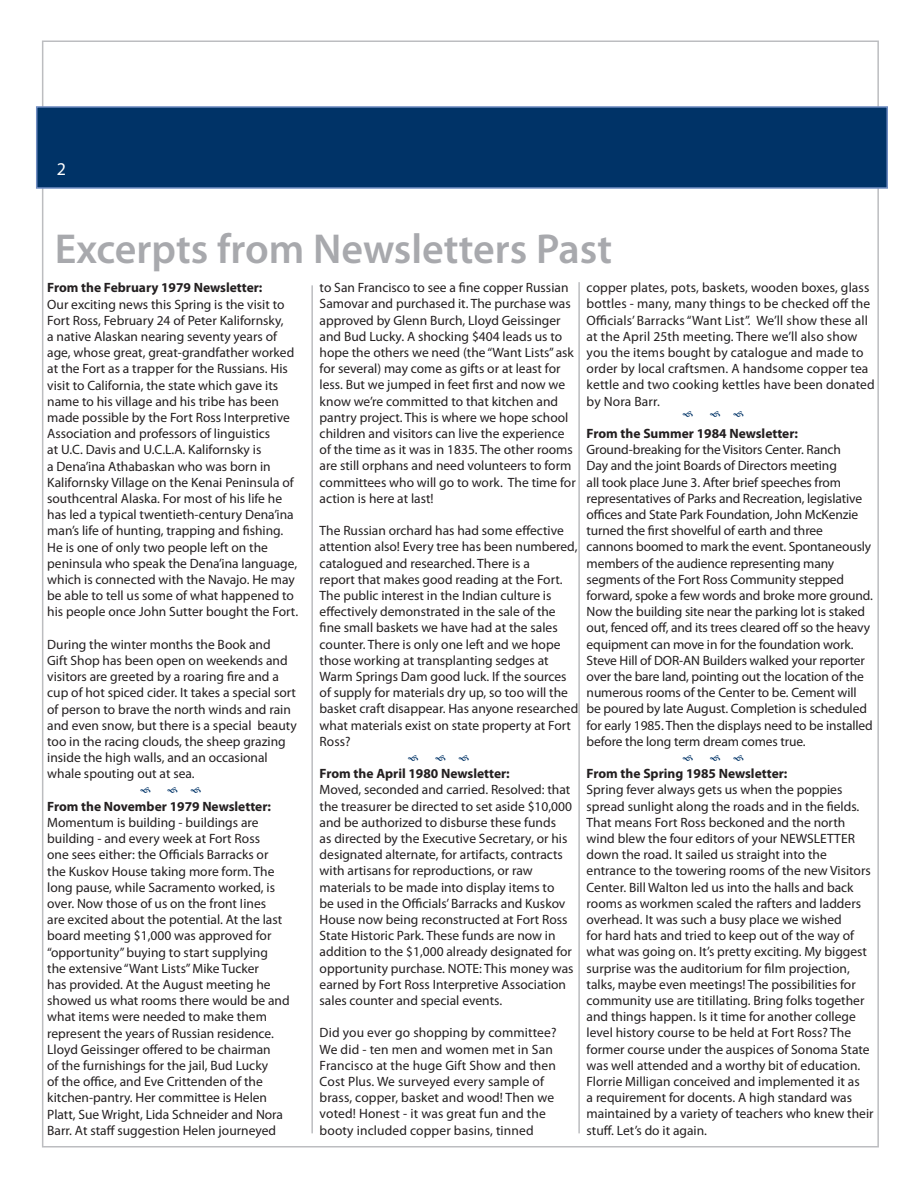
<style>
.page{position:relative;width:918px;height:1188px;background:#fff}
.page>*{position:absolute;margin:0;border:0;box-sizing:border-box;transform-origin:0 0}
.t1{font:600 42px "Myriad Pro";color:#a8a9ad}
.t2{font:18px "Myriad Pro";color:#fff}
.t3{font:13.5px/16.2px "Myriad Pro";color:#231f20}
.t4{font:700 13.5px "Myriad Pro";color:#231f20}
</style>
<div class="page">
<div style="left:36px;top:106px;width:852px;height:83px;background:#003367;border:2px solid #6f8cc1"></div>
<hr style="left:311px;top:285px;width:2px;height:848px;background:#bcbdc0">
<hr style="left:578px;top:282px;width:2px;height:851px;background:#bcbdc0">
<h2 class="t2" style="left:57px;top:157px;width:11px">2</h2>
<h1 class="t1" style="left:55px;top:222px;width:559px">Excerpts from Newsletters Past</h1>
<p class="t4" style="left:47px;top:279px;width:217px">From the February 1979 Newsletter:</p>
<p class="t3" style="left:47px;top:296px;width:252px">Our exciting news this Spring is the visit to Fort Ross, February 24 of Peter Kalifornsky,<br>a native Alaskan nearing seventy years of age, whose great, great-grandfather worked at the Fort as a trapper for the Russians. His visit to California, the state which gave its name to his village and his tribe has been made possible by the Fort Ross Interpretive Association and professors of linguistics<br>at U.C. Davis and U.C.L.A. Kalifornsky is<br>a Dena’ina Athabaskan who was born in Kalifornsky Village on the Kenai Peninsula of southcentral Alaska. For most of his life he has led a typical twentieth-century Dena’ina man’s life of hunting, trapping and fishing.<br>He is one of only two people left on the peninsula who speak the Dena’ina language, which is connected with the Navajo. He may be able to tell us some of what happened to his people once John Sutter bought the Fort.</p>
<p class="t3" style="left:47px;top:636px;width:251px">During the winter months the Book and<br>Gift Shop has been open on weekends and visitors are greeted by a roaring fire and a cup of hot spiced cider. It takes a special sort of person to brave the north winds and rain and even snow, but there is a special beauty too in the racing clouds, the sheep grazing inside the high walls, and an occasional whale spouting out at sea.</p>
<p class="t4" style="left:47px;top:797px;width:225px">From the November 1979 Newsletter:</p>
<p class="t3" style="left:47px;top:814px;width:244px">Momentum is building - buildings are building - and every week at Fort Ross<br>one sees either: the Officials Barracks or the Kuskov House taking more form. The long pause, while Sacramento worked, is over. Now those of us on the front Iines<br>are excited about the potential. At the last board meeting $1,000 was approved for “opportunity” buying to start supplying the extensive “Want Lists” Mike Tucker<br>has provided. At the August meeting he showed us what rooms there would be and what items were needed to make them represent the years of Russian residence.<br>Lloyd Geissinger offered to be chairman<br>of the furnishings for the jail, Bud Lucky<br>of the office, and Eve Crittenden of the kitchen-pantry. Her committee is Helen Platt, Sue Wright, Lida Schneider and Nora Barr. At staff suggestion Helen journeyed</p>
<p class="t3" style="left:320px;top:279px;width:258px">to San Francisco to see a fine copper Russian Samovar and purchased it. The purchase was approved by Glenn Burch, Lloyd Geissinger and Bud Lucky. A shocking $404 leads us to hope the others we need (the “Want Lists” ask for several) may come as gifts or at least for less. But we jumped in feet first and now we know we’re committed to that kitchen and pantry project. This is where we hope school children and visitors can live the experience of the time as it was in 1835. The other rooms are still orphans and need volunteers to form committees who will go to work. The time for action is here at last!</p>
<p class="t3" style="left:320px;top:522px;width:260px">The Russian orchard has had some effective attention also! Every tree has been numbered, catalogued and researched. There is a<br>report that makes good reading at the Fort.<br>The public interest in the Indian culture is effectively demonstrated in the sale of the fine small baskets we have had at the sales counter. There is only one left and we hope those working at transplanting sedges at Warm Springs Dam good luck. If the sources of supply for materials dry up, so too will the basket craft disappear. Has anyone researched what materials exist on state property at Fort Ross?</p>
<p class="t4" style="left:320px;top:765px;width:192px">From the April 1980 Newsletter:</p>
<p class="t3" style="left:320px;top:782px;width:256px">Moved, seconded and carried. Resolved: that the treasurer be directed to set aside $10,000 and be authorized to disburse these funds<br>as directed by the Executive Secretary, or his designated alternate, for artifacts, contracts with artisans for reproductions, or raw materials to be made into display items to<br>be used in the Officials’ Barracks and Kuskov House now being reconstructed at Fort Ross State Historic Park. These funds are now in addition to the $1,000 already designated for opportunity purchase. NOTE: This money was earned by Fort Ross Interpretive Association sales counter and special events.</p>
<p class="t3" style="left:320px;top:1025px;width:238px">Did you ever go shopping by committee?<br>We did - ten men and women met in San Francisco at the huge Gift Show and then Cost Plus. We surveyed every sample of brass, copper, basket and wood! Then we voted! Honest - it was great fun and the booty included copper basins, tinned</p>
<p class="t3" style="left:587px;top:279px;width:290px">copper plates, pots, baskets, wooden boxes, glass bottles - many, many things to be checked off the Officials’ Barracks “Want List”. We’ll show these all at the April 25th meeting. There we’ll also show you the items bought by catalogue and made to order by local craftsmen. A handsome copper tea kettle and two cooking kettles have been donated by Nora Barr.</p>
<p class="t4" style="left:587px;top:425px;width:213px">From the Summer 1984 Newsletter:</p>
<p class="t3" style="left:587px;top:441px;width:288px">Ground-breaking for the Visitors Center. Ranch<br>Day and the joint Boards of Directors meeting<br>all took place June 3. After brief speeches from representatives of Parks and Recreation, legislative offices and State Park Foundation, John McKenzie turned the first shovelful of earth and three cannons boomed to mark the event. Spontaneously members of the audience representing many segments of the Fort Ross Community stepped forward, spoke a few words and broke more ground.<br>Now the building site near the parking lot is staked out, fenced off, and its trees cleared off so the heavy equipment can move in for the foundation work.<br>Steve Hill of DOR-AN Builders walked your reporter over the bare land, pointing out the location of the numerous rooms of the Center to be. Cement will be poured by late August. Completion is scheduled for early 1985. Then the displays need to be installed before the long term dream comes true.</p>
<p class="t4" style="left:587px;top:765px;width:202px">From the Spring 1985 Newsletter:</p>
<p class="t3" style="left:587px;top:782px;width:288px">Spring fever always gets us when the poppies spread sunlight along the roads and in the fields.<br>That means Fort Ross beckoned and the north wind blew the four editors of your NEWSLETTER down the road. It sailed us straight into the entrance to the towering rooms of the new Visitors Center. Bill Walton led us into the halls and back rooms as workmen scaled the rafters and ladders overhead. It was such a busy place we wished<br>for hard hats and tried to keep out of the way of what was going on. It’s pretty exciting. My biggest surprise was the auditorium for film projection, talks, maybe even meetings! The possibilities for community use are titillating. Bring folks together and things happen. Is it time for another college level history course to be held at Fort Ross? The former course under the auspices of Sonoma State was well attended and a worthy bit of education.<br>Florrie Milligan conceived and implemented it as<br>a requirement for docents. A high standard was maintained by a variety of teachers who knew their stuff. Let’s do it again.</p>
</div>
